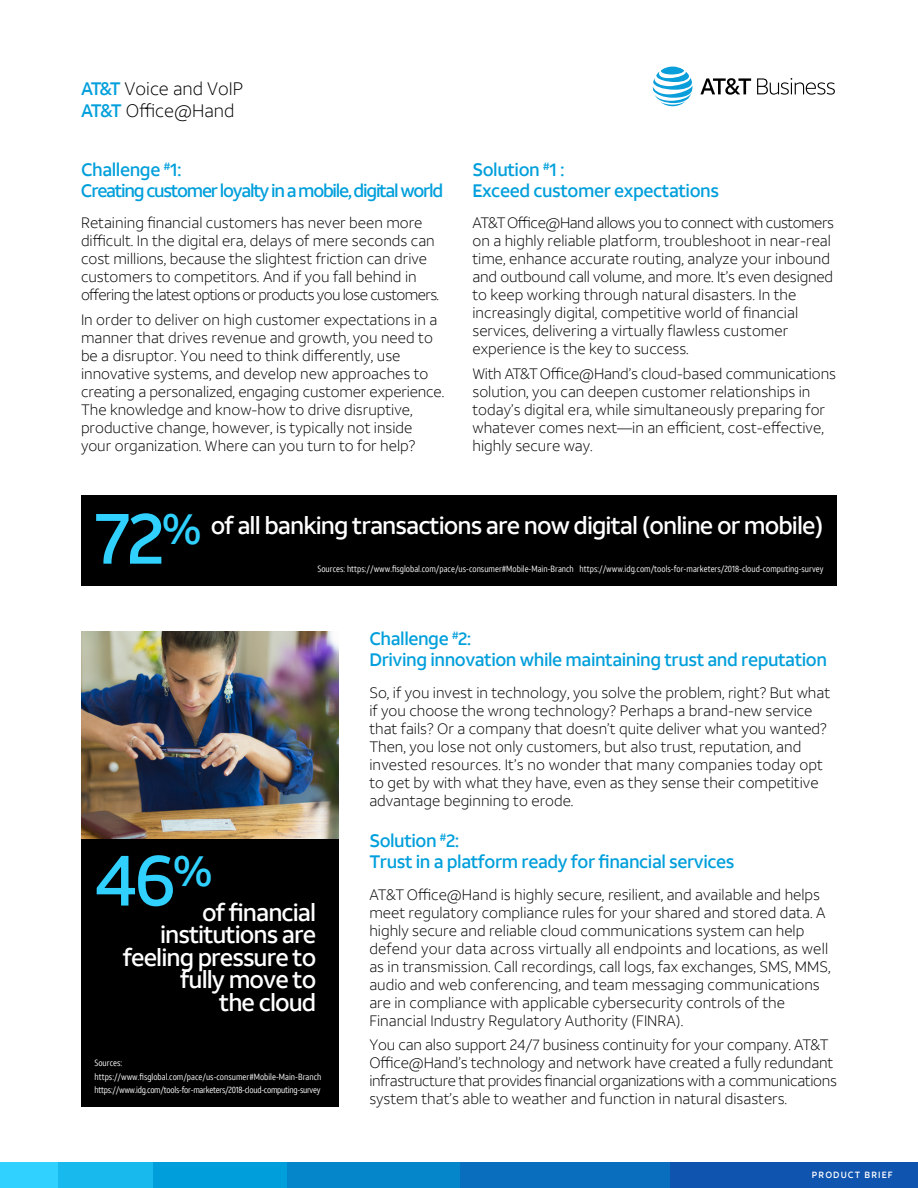
<style>
.page{position:relative;width:918px;height:1188px;background:#fff}
.page>*{position:absolute;margin:0;border:0;box-sizing:border-box;transform-origin:0 0}
.t1{font:500 72px "ATT Aleck Sans";color:#30d1ff}
.t2{font:500 24px/22.5px "ATT Aleck Sans";letter-spacing:-.04em;color:#fff;text-align:right}
.t3{font:500 18px/21px "ATT Aleck Sans";letter-spacing:-.025em;color:#009fdb}
.t4{font:500 18px/21px "ATT Aleck Sans";letter-spacing:-.07em;color:#009fdb}
.t5{font:300 18px/23px "ATT Aleck Sans";color:#000}
.t6{font:300 15px/18px "ATT Aleck Sans";color:#000}
.t7{font:9px/13.5px "ATT Aleck Cd";color:#fff}
.t8{font:500 9px "ATT Aleck Sans";letter-spacing:.12em;color:#fff}
.s1{font-weight:500;color:#009fdb}
</style>
<div class="page">
<svg style="left:653px;top:67px;width:39px;height:39px"></svg>
<svg style="left:700px;top:78px;width:51px;height:17px"></svg>
<svg style="left:757px;top:78px;width:78px;height:17px"></svg>
<div style="left:669px;top:1163px;width:249px;height:25px;background:#0f54af"></div>
<div style="left:459px;top:1163px;width:211px;height:25px;background:#0a6ebe"></div>
<div style="left:287px;top:1163px;width:172px;height:25px;background:#0586cb"></div>
<div style="left:153px;top:1163px;width:134px;height:25px;background:#009fdb"></div>
<div style="left:57px;top:1163px;width:96px;height:25px;background:#18b9ed"></div>
<div style="left:0;top:1162px;width:57px;height:26px;background:#30d1ff"></div>
<div style="left:81px;top:495px;width:756px;height:90px;background:#000"></div>
<div style="left:81px;top:838px;width:257px;height:269px;background:#000"></div>
<img style="left:81px;top:632px;width:257px;height:206px">
<p class="t5" style="left:81px;top:77px;width:164px"><span class="s1">AT&amp;T</span> Voice and VoIP<br><span class="s1">AT&amp;T</span> Office@Hand</p>
<p class="t4" style="left:81px;top:159px;width:364px">Challenge <sup>#</sup>1:<br>Creating customer loyalty in a mobile, digital world</p>
<p class="t6" style="left:81px;top:214px;width:360px">Retaining financial customers has never been more difficult. In the digital era, delays of mere seconds can cost millions, because the slightest friction can drive customers to competitors. And if you fall behind in offering the latest options or products you lose customers.</p>
<p class="t6" style="left:81px;top:310px;width:365px">In order to deliver on high customer expectations in a manner that drives revenue and growth, you need to be a disruptor. You need to think differently, use innovative systems, and develop new approaches to creating a personalized, engaging customer experience.<br>The knowledge and know-how to drive disruptive, productive change, however, is typically not inside your organization. Where can you turn to for help?</p>
<p class="t3" style="left:472px;top:159px;width:248px">Solution <sup>#</sup>1 :<br>Exceed customer expectations</p>
<p class="t6" style="left:472px;top:214px;width:363px">AT&amp;T Office@Hand allows you to connect with customers on a highly reliable platform, troubleshoot in near-real time, enhance accurate routing, analyze your inbound and outbound call volume, and more. It’s even designed to keep working through natural disasters. In the increasingly digital, competitive world of financial services, delivering a virtually flawless customer experience is the key to success.</p>
<p class="t6" style="left:472px;top:364px;width:365px">With AT&amp;T Office@Hand’s cloud-based communications solution, you can deepen customer relationships in today’s digital era, while simultaneously preparing for whatever comes next—in an efficient, cost-effective, highly secure way.</p>
<h1 class="t1" style="left:94px;top:493px;width:109px">72<sup>%</sup></h1>
<h2 class="t2" style="left:211px;top:515px;width:614px">of all banking transactions are now digital (online or mobile)</h2>
<p class="t7" style="left:317px;top:562px;width:508px">Sources: https://www.fisglobal.com/pace/us-consumer#Mobile-Main-Branch https://www.idg.com/tools-for-marketers/2018-cloud-computing-survey</p>
<h1 class="t1" style="left:94px;top:835px;width:120px">46<sup>%</sup></h1>
<h2 class="t2" style="left:123px;top:901px;width:195px">of financial institutions are feeling pressure to fully move to<br>the cloud</h2>
<p class="t7" style="left:95px;top:1057px;width:228px">Sources: https://www.fisglobal.com/pace/us-consumer#Mobile-Main-Branch https://www.idg.com/tools-for-marketers/2018-cloud-computing-survey</p>
<p class="t3" style="left:369px;top:629px;width:459px">Challenge <sup>#</sup>2:<br>Driving innovation while maintaining trust and reputation</p>
<p class="t6" style="left:369px;top:683px;width:462px">So, if you invest in technology, you solve the problem, right? But what if you choose the wrong technology? Perhaps a brand-new service that fails? Or a company that doesn’t quite deliver what you wanted?<br>Then, you lose not only customers, but also trust, reputation, and invested resources. It’s no wonder that many companies today opt to get by with what they have, even as they sense their competitive advantage beginning to erode.</p>
<p class="t3" style="left:369px;top:830px;width:367px">Solution <sup>#</sup>2:<br>Trust in a platform ready for financial services</p>
<p class="t6" style="left:369px;top:885px;width:463px">AT&amp;T Office@Hand is highly secure, resilient, and available and helps meet regulatory compliance rules for your shared and stored data. A highly secure and reliable cloud communications system can help defend your data across virtually all endpoints and locations, as well as in transmission. Call recordings, call logs, fax exchanges, SMS, MMS, audio and web conferencing, and team messaging communications are in compliance with applicable cybersecurity controls of the Financial Industry Regulatory Authority (FINRA).</p>
<p class="t6" style="left:369px;top:1036px;width:469px">You can also support 24/7 business continuity for your company. AT&amp;T Office@Hand’s technology and network have created a fully redundant infrastructure that provides financial organizations with a communications system that’s able to weather and function in natural disasters.</p>
<p class="t8" style="left:812px;top:1169px;width:82px">PRODUCT BRIEF</p>
</div>
